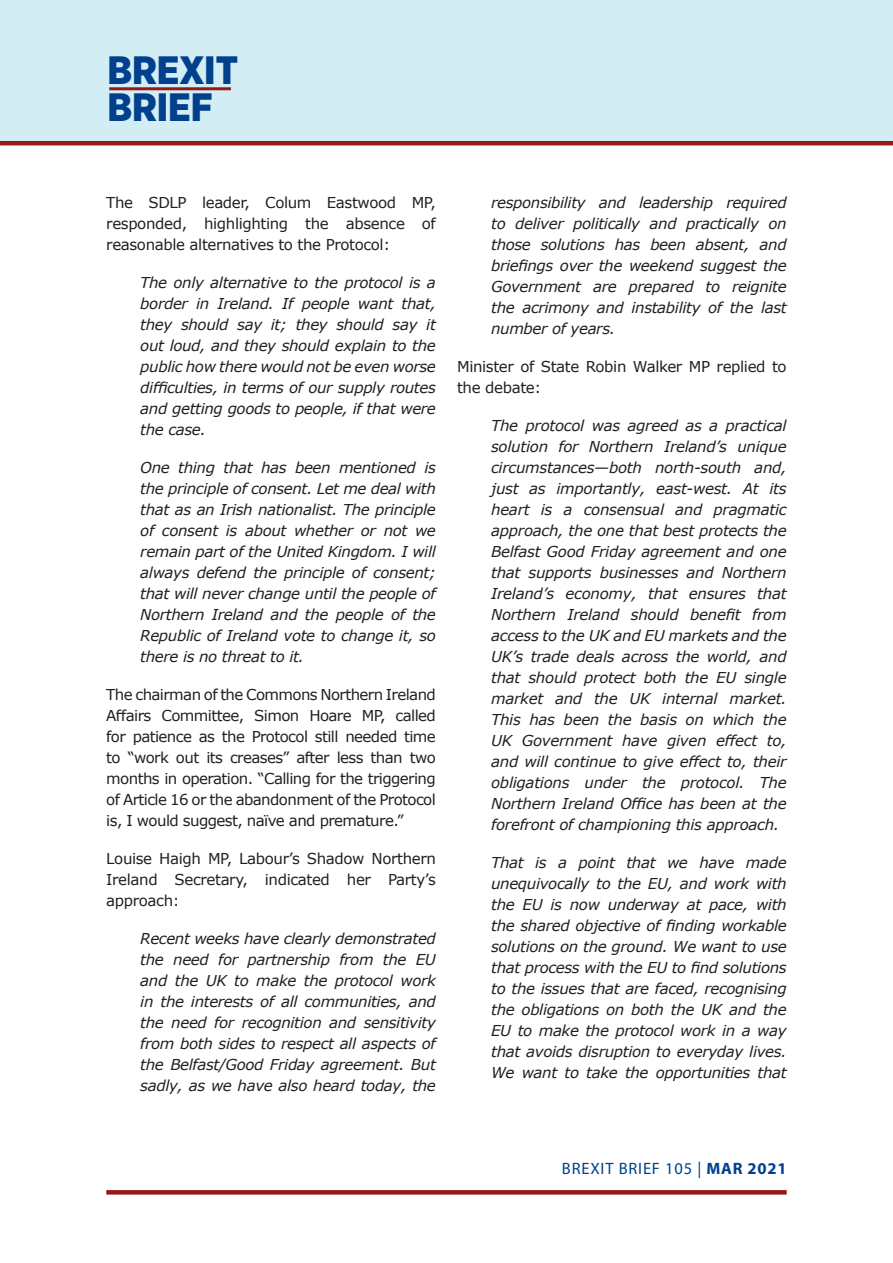
<style>
.page{position:relative;width:893px;height:1263px;background:#fff}
.page>*{position:absolute;margin:0;border:0;box-sizing:border-box;transform-origin:0 0}
.t1{font:900 39.6px/37.5px "Gotham Narrow";color:#00408d}
.t2{font:16.5px "Myriad Pro";letter-spacing:.05em;color:#00408d}
.t3{font:italic 15px/21px "Verdana";letter-spacing:-.025em;color:#231f20;text-align:justify}
.t4{font:15px/21px "Verdana";letter-spacing:-.025em;color:#231f20;text-align:justify}
.s1{font-weight:700}
</style>
<div class="page">
<div style="left:0;top:0;width:893px;height:142px;background:#d2edf3"></div>
<hr style="left:0;top:141px;width:893px;height:4px;background:#971819">
<hr style="left:109px;top:87px;width:122px;height:3px;background:#971819">
<svg style="left:106px;top:1190px;width:681px;height:4px;background:#991d1e"></svg>
<h1 class="t1" style="left:107px;top:51px;width:132px">BREXIT<br>BRIEF</h1>
<p class="t4" style="left:106px;top:192px;width:331px">The SDLP leader, Colum Eastwood MP, responded, highlighting the absence of reasonable alternatives to the Protocol:</p>
<p class="t3" style="left:140px;top:272px;width:297px">The only alternative to the protocol is a border in Ireland. If people want that, they should say it; they should say it out loud, and they should explain to the public how there would not be even worse difficulties, in terms of our supply routes and getting goods to people, if that were the case.</p>
<p class="t3" style="left:140px;top:457px;width:297px">One thing that has been mentioned is the principle of consent. Let me deal with that as an Irish nationalist. The principle of consent is about whether or not we remain part of the United Kingdom. I will always defend the principle of consent; that will never change until the people of Northern Ireland and the people of the Republic of Ireland vote to change it, so there is no threat to it.</p>
<p class="t4" style="left:106px;top:684px;width:331px">The chairman of the Commons Northern Ireland Affairs Committee, Simon Hoare MP, called for patience as the Protocol still needed time to “work out its creases” after less than two months in operation. “Calling for the triggering of Article 16 or the abandonment of the Protocol is, I would suggest, naïve and premature.”</p>
<p class="t4" style="left:106px;top:848px;width:331px">Louise Haigh MP, Labour’s Shadow Northern Ireland Secretary, indicated her Party’s approach:</p>
<p class="t3" style="left:140px;top:928px;width:297px">Recent weeks have clearly demonstrated the need for partnership from the EU and the UK to make the protocol work in the interests of all communities, and the need for recognition and sensitivity from both sides to respect all aspects of the Belfast/Good Friday agreement. But sadly, as we have also heard today, the</p>
<p class="t3" style="left:491px;top:192px;width:297px">responsibility and leadership required to deliver politically and practically on those solutions has been absent, and briefings over the weekend suggest the Government are prepared to reignite the acrimony and instability of the last number of years.</p>
<p class="t4" style="left:457px;top:356px;width:331px">Minister of State Robin Walker MP replied to the debate:</p>
<p class="t3" style="left:491px;top:415px;width:297px">The protocol was agreed as a practical solution for Northern Ireland’s unique circumstances—both north-south and, just as importantly, east-west. At its heart is a consensual and pragmatic approach, the one that best protects the Belfast Good Friday agreement and one that supports businesses and Northern Ireland’s economy, that ensures that Northern Ireland should benefit from access to the UK and EU markets and the UK’s trade deals across the world, and that should protect both the EU single market and the UK internal market.<br>This has been the basis on which the UK Government have given effect to, and will continue to give effect to, their obligations under the protocol. The Northern Ireland Office has been at the forefront of championing this approach.</p>
<p class="t3" style="left:491px;top:852px;width:297px">That is a point that we have made unequivocally to the EU, and work with the EU is now underway at pace, with the shared objective of finding workable solutions on the ground. We want to use that process with the EU to find solutions to the issues that are faced, recognising the obligations on both the UK and the EU to make the protocol work in a way that avoids disruption to everyday lives.<br>We want to take the opportunities that</p>
<p class="t2" style="left:562px;top:1158px;width:226px">BREXIT BRIEF 105 | <span class="s1">MAR 2021</span></p>
</div>
